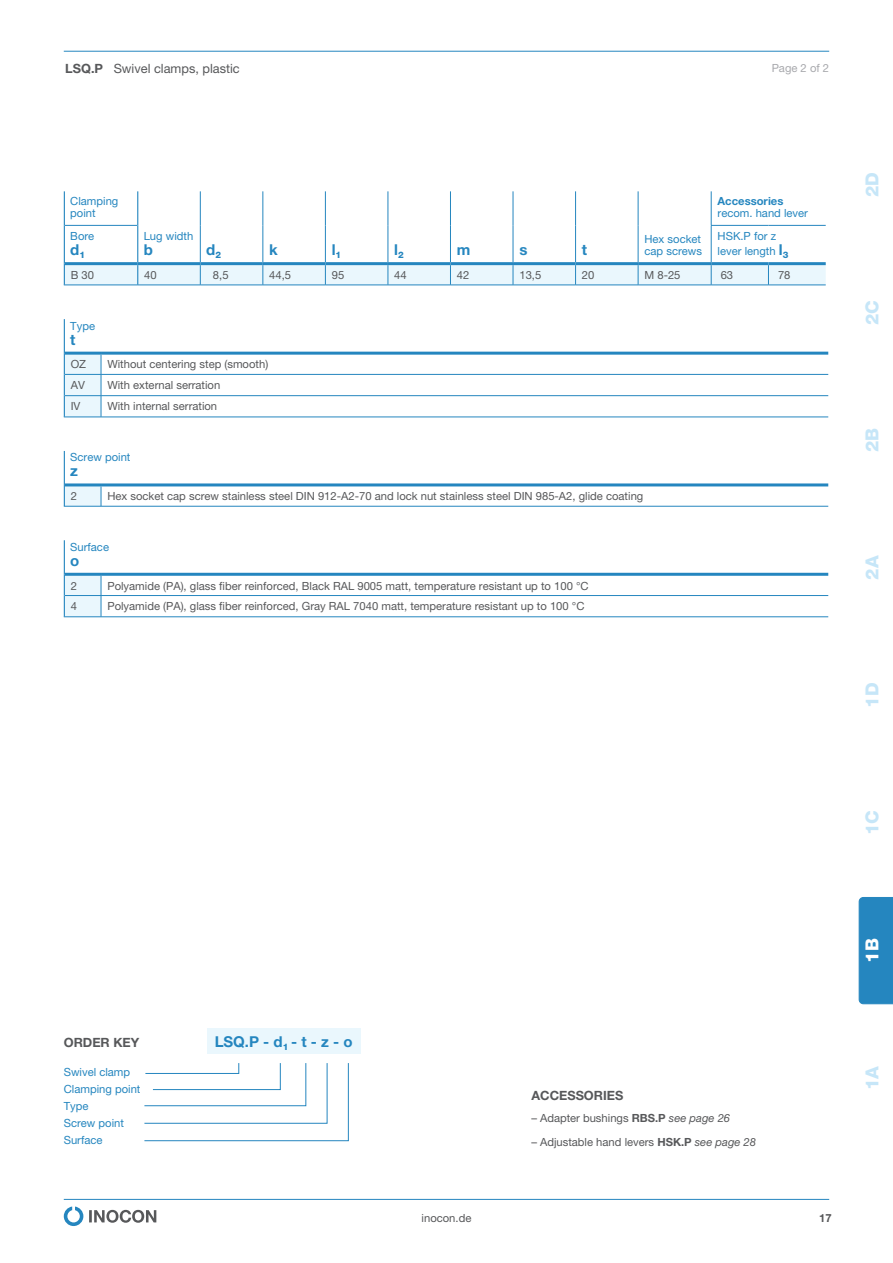
<style>
.page{position:relative;width:893px;height:1263px;background:#fff}
.page>*{position:absolute;margin:0;border:0;box-sizing:border-box;transform-origin:0 0}
.t1{font:800 18px "Helvetica Neue LT Pro";color:#c6e6f8}
.t2{font:800 18px "Helvetica Neue LT Pro";color:#fff}
.t3{font:700 15px "Helvetica Neue LT Pro";color:#2586bf}
.t4{font:12.75px "Helvetica Neue LT Pro";color:#57585a}
.t5{font:700 12.75px "Helvetica Neue LT Pro";color:#57585a}
.t6{font:11.25px "Helvetica Neue LT Pro";color:#57585a}
.t7{font:11.25px/17px "Helvetica Neue LT Pro";color:#2586bf}
.t8{font:11.25px "Helvetica Neue LTW1 G";color:#57585a}
.t9{font:700 11.25px "Helvetica Neue LT Pro";color:#2586bf}
.t10{font:11.25px "Helvetica Neue LT Pro";color:#a8a9ad}
.t11{font:700 11.25px "Helvetica Neue LT Pro";color:#57585a}
.s1{font-weight:700}
.s2{font-weight:700;font-size:15px}
.s3{font-family:"Helvetica Neue LT Pro"}
.s4{font-style:italic}
</style>
<div class="page">
<svg style="left:89px;top:1210px;width:67px;height:13px"></svg>
<svg style="left:64px;top:1206px;width:19px;height:20px"></svg>
<hr style="left:64px;top:1199px;width:765px;height:1px;background:#2586bf">
<hr style="left:64px;top:51px;width:765px;height:1px;background:#2586bf">
<div style="left:859px;top:897px;width:34px;height:107px;background:#2586bf"></div>
<svg style="left:102px;top:373px;width:726px;height:200px"></svg>
<hr style="left:101px;top:374px;width:727px;height:1px;background:#2586bf">
<hr style="left:101px;top:395px;width:727px;height:1px;background:#2586bf">
<hr style="left:101px;top:417px;width:727px;height:1px;background:#2586bf">
<hr style="left:101px;top:483px;width:727px;height:3px;background:#2586bf">
<hr style="left:101px;top:573px;width:727px;height:3px;background:#2586bf">
<hr style="left:101px;top:595px;width:727px;height:1px;background:#2586bf">
<hr style="left:101px;top:616px;width:727px;height:1px;background:#2586bf">
<hr style="left:65px;top:352px;width:36px;height:3px;background:#2586bf">
<hr style="left:101px;top:352px;width:727px;height:3px;background:#2586bf">
<hr style="left:64px;top:319px;width:1px;height:34px;background:#2586bf">
<hr style="left:101px;top:506px;width:727px;height:1px;background:#2586bf">
<svg style="left:64px;top:353px;width:38px;height:264px"></svg>
<svg style="left:65px;top:191px;width:761px;height:71px"></svg>
<hr style="left:138px;top:285px;width:62px;height:1px;background:#2586bf">
<hr style="left:200px;top:285px;width:63px;height:1px;background:#2586bf">
<hr style="left:325px;top:285px;width:63px;height:1px;background:#2586bf">
<hr style="left:388px;top:285px;width:62px;height:1px;background:#2586bf">
<hr style="left:450px;top:285px;width:63px;height:1px;background:#2586bf">
<hr style="left:513px;top:285px;width:63px;height:1px;background:#2586bf">
<hr style="left:137px;top:191px;width:1px;height:34px;background:#2586bf">
<hr style="left:137px;top:225px;width:1px;height:37px;background:#2586bf">
<hr style="left:711px;top:225px;width:57px;height:1px;background:#2586bf">
<hr style="left:768px;top:225px;width:58px;height:1px;background:#2586bf">
<hr style="left:65px;top:262px;width:73px;height:3px;background:#2586bf">
<hr style="left:64px;top:191px;width:1px;height:34px;background:#2586bf">
<hr style="left:64px;top:225px;width:1px;height:39px;background:#2586bf">
<hr style="left:638px;top:191px;width:1px;height:34px;background:#2586bf">
<hr style="left:638px;top:225px;width:1px;height:37px;background:#2586bf">
<hr style="left:711px;top:226px;width:1px;height:36px;background:#2586bf">
<hr style="left:65px;top:225px;width:72px;height:1px;background:#2586bf">
<hr style="left:638px;top:262px;width:73px;height:3px;background:#2586bf">
<hr style="left:711px;top:262px;width:57px;height:3px;background:#2586bf">
<hr style="left:768px;top:262px;width:58px;height:3px;background:#2586bf">
<hr style="left:711px;top:191px;width:1px;height:34px;background:#2586bf">
<hr style="left:263px;top:285px;width:62px;height:1px;background:#2586bf">
<hr style="left:576px;top:285px;width:62px;height:1px;background:#2586bf">
<hr style="left:64px;top:285px;width:74px;height:1px;background:#2586bf">
<svg style="left:64px;top:264px;width:762px;height:21px;background:#dceff8"></svg>
<hr style="left:325px;top:191px;width:1px;height:34px;background:#2586bf">
<hr style="left:325px;top:225px;width:1px;height:37px;background:#2586bf">
<hr style="left:388px;top:191px;width:1px;height:34px;background:#2586bf">
<hr style="left:450px;top:191px;width:1px;height:34px;background:#2586bf">
<hr style="left:513px;top:191px;width:1px;height:34px;background:#2586bf">
<hr style="left:388px;top:225px;width:1px;height:37px;background:#2586bf">
<hr style="left:450px;top:225px;width:1px;height:37px;background:#2586bf">
<hr style="left:513px;top:225px;width:1px;height:37px;background:#2586bf">
<hr style="left:263px;top:262px;width:62px;height:3px;background:#2586bf">
<hr style="left:325px;top:262px;width:63px;height:3px;background:#2586bf">
<hr style="left:388px;top:262px;width:62px;height:3px;background:#2586bf">
<hr style="left:450px;top:262px;width:63px;height:3px;background:#2586bf">
<hr style="left:513px;top:262px;width:63px;height:3px;background:#2586bf">
<hr style="left:576px;top:262px;width:62px;height:3px;background:#2586bf">
<hr style="left:638px;top:285px;width:73px;height:1px;background:#2586bf">
<hr style="left:711px;top:285px;width:57px;height:1px;background:#2586bf">
<hr style="left:768px;top:285px;width:58px;height:1px;background:#2586bf">
<hr style="left:200px;top:191px;width:1px;height:34px;background:#2586bf">
<hr style="left:263px;top:191px;width:1px;height:34px;background:#2586bf">
<hr style="left:575px;top:191px;width:1px;height:34px;background:#2586bf">
<hr style="left:200px;top:225px;width:1px;height:37px;background:#2586bf">
<hr style="left:263px;top:225px;width:1px;height:37px;background:#2586bf">
<hr style="left:575px;top:225px;width:1px;height:37px;background:#2586bf">
<hr style="left:138px;top:262px;width:62px;height:3px;background:#2586bf">
<hr style="left:200px;top:262px;width:63px;height:3px;background:#2586bf">
<div style="left:207px;top:1028px;width:153px;height:26px;background:#eaf7fd"></div>
<svg style="left:144px;top:1063px;width:205px;height:78px"></svg>
<p class="t4" style="left:65px;top:61px;width:176px"><span class="s1">LSQ.P</span> Swivel clamps, plastic</p>
<p class="t10" style="left:772px;top:61px;width:59px">Page 2 of 2</p>
<p class="t7" style="left:70px;top:195px;width:50px;line-height:12px">Clamping point</p>
<p class="t7" style="left:70px;top:227px;width:25px">Bore</p>
<h2 class="t3" style="left:70px;top:240px;width:16px">d<sub>1</sub></h2>
<p class="t7" style="left:144px;top:227px;width:51px">Lug width</p>
<h2 class="t3" style="left:144px;top:240px;width:11px">b</h2>
<h2 class="t3" style="left:206px;top:240px;width:16px">d<sub>2</sub></h2>
<h2 class="t3" style="left:269px;top:240px;width:10px">k</h2>
<h2 class="t3" style="left:332px;top:240px;width:11px">l<sub>1</sub></h2>
<h2 class="t3" style="left:394px;top:240px;width:11px">l<sub>2</sub></h2>
<h2 class="t3" style="left:457px;top:240px;width:15px">m</h2>
<h2 class="t3" style="left:519px;top:240px;width:10px">s</h2>
<h2 class="t3" style="left:582px;top:240px;width:7px">t</h2>
<p class="t7" style="left:644px;top:233px;width:59px;line-height:12px">Hex socket cap screws</p>
<p class="t9" style="left:718px;top:194px;width:67px">Accessories</p>
<p class="t7" style="left:718px;top:204px;width:92px">recom. hand lever</p>
<p class="t7" style="left:718px;top:228px;width:72px;line-height:15px">HSK.P for z lever length <span class="s2">l</span><sub>3</sub></p>
<p class="t6" style="left:71px;top:268px;width:25px">B 30</p>
<p class="t6" style="left:144px;top:268px;width:14px">40</p>
<p class="t6" style="left:213px;top:268px;width:17px">8,5</p>
<p class="t6" style="left:269px;top:268px;width:23px">44,5</p>
<p class="t6" style="left:332px;top:268px;width:14px">95</p>
<p class="t6" style="left:394px;top:268px;width:14px">44</p>
<p class="t6" style="left:457px;top:268px;width:14px">42</p>
<p class="t6" style="left:519px;top:268px;width:23px">13,5</p>
<p class="t6" style="left:582px;top:268px;width:14px">20</p>
<p class="t6" style="left:644px;top:268px;width:38px">M 8-25</p>
<p class="t6" style="left:721px;top:268px;width:14px">63</p>
<p class="t6" style="left:778px;top:268px;width:14px">78</p>
<p class="t7" style="left:70px;top:317px;width:26px">Type</p>
<h2 class="t3" style="left:70px;top:330px;width:7px">t</h2>
<p class="t6" style="left:71px;top:358px;width:17px">OZ</p>
<p class="t6" style="left:107px;top:358px;width:162px">Without centering step (smooth)</p>
<p class="t6" style="left:71px;top:378px;width:16px">AV</p>
<p class="t6" style="left:107px;top:378px;width:114px">With external serration</p>
<p class="t6" style="left:71px;top:400px;width:11px">IV</p>
<p class="t6" style="left:107px;top:400px;width:111px">With internal serration</p>
<p class="t7" style="left:70px;top:449px;width:62px">Screw point</p>
<h2 class="t3" style="left:70px;top:462px;width:9px">z</h2>
<p class="t6" style="left:71px;top:490px;width:8px">2</p>
<p class="t6" style="left:107px;top:490px;width:537px">Hex socket cap screw stainless steel DIN 912-A2-70 and lock nut stainless steel DIN 985-A2, glide coating</p>
<p class="t7" style="left:70px;top:538px;width:40px">Surface</p>
<h2 class="t3" style="left:70px;top:551px;width:11px">o</h2>
<p class="t6" style="left:71px;top:579px;width:8px">2</p>
<p class="t6" style="left:107px;top:579px;width:483px">Polyamide (PA), glass fiber reinforced, Black RAL 9005 matt, temperature resistant up to 100 °C</p>
<p class="t6" style="left:71px;top:599px;width:8px">4</p>
<p class="t6" style="left:107px;top:599px;width:479px">Polyamide (PA), glass fiber reinforced, Gray RAL 7040 matt, temperature resistant up to 100 °C</p>
<h1 class="t1" style="left:861px;top:197px;width:27px;rotate:-90deg">2D</h1>
<h1 class="t1" style="left:861px;top:325px;width:27px;rotate:-90deg">2C</h1>
<h1 class="t1" style="left:861px;top:452px;width:26px;rotate:-90deg">2B</h1>
<h1 class="t1" style="left:861px;top:580px;width:26px;rotate:-90deg">2A</h1>
<h1 class="t1" style="left:861px;top:708px;width:27px;rotate:-90deg">1D</h1>
<h1 class="t1" style="left:861px;top:835px;width:27px;rotate:-90deg">1C</h1>
<p class="t5" style="left:64px;top:1034px;width:77px">ORDER KEY</p>
<p class="t7" style="left:64px;top:1063px;width:78px">Swivel clamp<br>Clamping point<br>Type<br>Screw point<br>Surface</p>
<h2 class="t3" style="left:215px;top:1032px;width:139px">LSQ.P - d<sub>1</sub> - t - z - o</h2>
<h1 class="t2" style="left:861px;top:962px;width:26px;rotate:-90deg">1B</h1>
<p class="t5" style="left:531px;top:1087px;width:93px">ACCESSORIES</p>
<p class="t8" style="left:531px;top:1111px;width:200px"><span class="s3">–</span> Adapter bushings <span class="s1">RBS.P</span> <span class="s4">see page 26</span></p>
<p class="t8" style="left:531px;top:1135px;width:226px"><span class="s3">–</span> Adjustable hand levers <span class="s1">HSK.P</span> <span class="s4">see page 28</span></p>
<p class="t6" style="left:422px;top:1211px;width:51px">inocon.de</p>
<p class="t11" style="left:819px;top:1211px;width:14px">17</p>
<h1 class="t1" style="left:861px;top:1090px;width:26px;rotate:-90deg">1A</h1>
</div>
